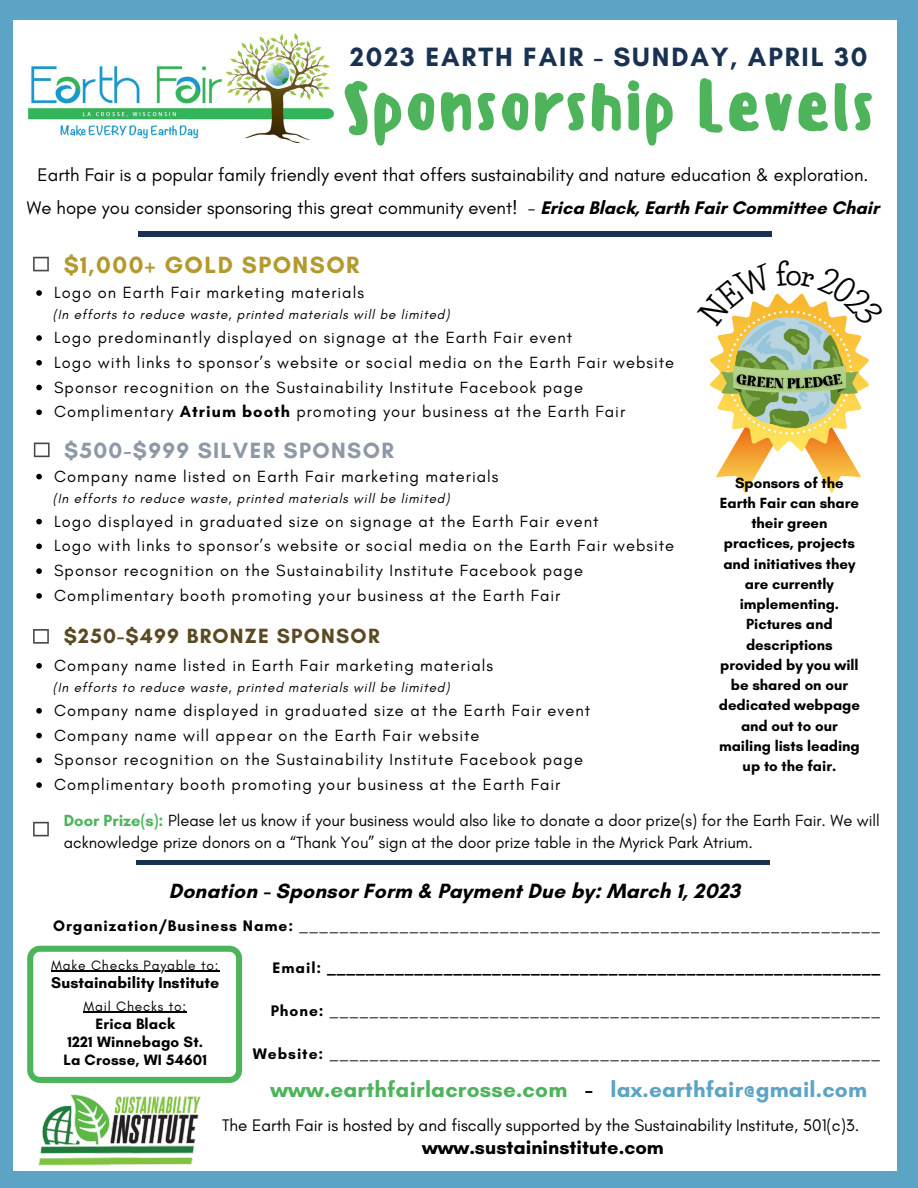
<style>
.page{position:relative;width:918px;height:1188px;background:#5ca4c5}
.page>*{position:absolute;margin:0;border:0;box-sizing:border-box;transform-origin:0 0}
.t1{font:500 67.5px "Sensei";color:#4db45c}
.t2{font:700 27px "Glacial Indifference";letter-spacing:.07em;color:#193252}
.t3{font:700 24px "Glacial Indifference";letter-spacing:.06em;color:#b4992e}
.t4{font:700 22.5px "Glacial Indifference";letter-spacing:.01em;color:#4db45c}
.t5{font:700 22.5px "Glacial Indifference";letter-spacing:.06em;color:#8f99a6}
.t6{font:700 21px "Glacial Indifference";letter-spacing:.01em;color:#000}
.t7{font:700 21px "Glacial Indifference";letter-spacing:.06em;color:#5a4a23}
.t8{font:700 20.1px "Glacial Indifference";color:#000}
.t9{font:18.6px/32.7px "Glacial Indifference";color:#000;text-align:center}
.t10{font:17.1px "Glacial Indifference";color:#000}
.t11{font:16.5px/24.8px "Glacial Indifference";letter-spacing:.06em;color:#000}
.t12{font:16.5px/22.5px "Glacial Indifference";color:#050603}
.t13{font:700 15.9px "Glacial Indifference";letter-spacing:.005em;color:#000}
.t14{font:15.6px "Glacial Indifference";color:#000}
.t15{font:700 15.6px "Glacial Indifference";letter-spacing:.06em;color:#000}
.t16{font:700 15.3px/18.3px "Glacial Indifference";letter-spacing:.01em;color:#000;text-align:center}
.t17{font:700 15px/20.2px "Glacial Indifference";color:#000;text-align:center}
.t18{font:13.8px "Glacial Indifference";letter-spacing:.06em;color:#000}
.t19{font:italic 13.5px "Glacial Indifference";letter-spacing:.06em;color:#000}
.s1{font-weight:700}
.s2{font-weight:700;color:#4db45c}
.s3{color:#000}
.s4{color:#5ca4c5}
</style>
<div class="page">
<div style="left:14px;top:21px;width:883px;height:1150px;background:#fff"></div>
<img style="left:28px;top:33px;width:305px;height:109px">
<hr style="left:139px;top:232px;width:633px;height:4px;background:#193252">
<div style="left:137px;top:860px;width:633px;height:5px;background:#193252"></div>
<div style="left:54px;top:27px;width:168px;height:36px;background:#fff"></div>
<svg style="left:27px;top:946px;width:215px;height:137px"></svg>
<img style="left:38px;top:1095px;width:163px;height:70px">
<svg style="left:33px;top:257px;width:16px;height:14px"></svg>
<svg style="left:34px;top:443px;width:16px;height:14px"></svg>
<svg style="left:33px;top:629px;width:16px;height:15px"></svg>
<img style="left:711px;top:327px;width:157px;height:167px">
<svg style="left:36px;top:290px;width:6px;height:6px"></svg>
<svg style="left:36px;top:335px;width:6px;height:6px"></svg>
<svg style="left:36px;top:360px;width:6px;height:6px"></svg>
<svg style="left:36px;top:385px;width:6px;height:5px"></svg>
<svg style="left:36px;top:409px;width:6px;height:6px"></svg>
<svg style="left:36px;top:474px;width:6px;height:5px"></svg>
<svg style="left:36px;top:519px;width:6px;height:5px"></svg>
<svg style="left:36px;top:544px;width:6px;height:5px"></svg>
<svg style="left:36px;top:568px;width:6px;height:6px"></svg>
<svg style="left:36px;top:593px;width:6px;height:6px"></svg>
<hr style="left:51px;top:970px;width:168px;height:2px;background:#000">
<hr style="left:84px;top:1012px;width:103px;height:1px;background:#000">
<svg style="left:36px;top:663px;width:6px;height:6px"></svg>
<svg style="left:36px;top:708px;width:6px;height:6px"></svg>
<svg style="left:36px;top:733px;width:6px;height:5px"></svg>
<svg style="left:36px;top:758px;width:6px;height:5px"></svg>
<svg style="left:36px;top:782px;width:6px;height:6px"></svg>
<svg style="left:33px;top:822px;width:16px;height:14px"></svg>
<svg style="left:731px;top:293px;width:116px;height:34px"></svg>
<h2 class="t2" style="left:350px;top:40px;width:519px">2023 EARTH FAIR - SUNDAY, APRIL 30</h2>
<h1 class="t1" style="left:341px;top:66px;width:535px">Sponsorship Levels</h1>
<p class="t9" style="left:27px;top:158px;width:854px">Earth Fair is a popular family friendly event that offers sustainability and nature education &amp; exploration.<br>We hope you consider sponsoring this great community event! - <span class="s1">Erica Black, Earth Fair Committee Chair</span></p>
<h3 class="t3" style="left:64px;top:250px;width:297px">$1,000+ GOLD SPONSOR</h3>
<p class="t11" style="left:54px;top:280px;width:311px">Logo on Earth Fair marketing materials</p>
<p class="t11" style="left:54px;top:325px;width:622px">Logo predominantly displayed on signage at the Earth Fair event<br>Logo with links to sponsor’s website or social media on the Earth Fair website Sponsor recognition on the Sustainability Institute Facebook page Complimentary <span class="s1">Atrium booth</span> promoting your business at the Earth Fair</p>
<p class="t19" style="left:53px;top:307px;width:398px">(In efforts to reduce waste, printed materials will be limited)</p>
<h3 class="t5" style="left:64px;top:436px;width:331px">$500-$999 SILVER SPONSOR</h3>
<p class="t11" style="left:54px;top:464px;width:446px">Company name listed on Earth Fair marketing materials</p>
<p class="t11" style="left:54px;top:509px;width:622px">Logo displayed in graduated size on signage at the Earth Fair event<br>Logo with links to sponsor’s website or social media on the Earth Fair website Sponsor recognition on the Sustainability Institute Facebook page Complimentary booth promoting your business at the Earth Fair</p>
<p class="t17" style="left:719px;top:472px;width:143px">Sponsors of the<br>Earth Fair can share their green practices, projects and initiatives they are currently implementing.<br>Pictures and descriptions provided by you will be shared on our dedicated webpage and out to our mailing lists leading up to the fair.</p>
<p class="t12" style="left:64px;top:809px;width:818px"><span class="s2">Door Prize(s):</span> Please let us know if your business would also like to donate a door prize(s) for the Earth Fair. We will acknowledge prize donors on a “Thank You” sign at the door prize table in the Myrick Park Atrium.</p>
<p class="t19" style="left:53px;top:490px;width:398px">(In efforts to reduce waste, printed materials will be limited)</p>
<p class="t7" style="left:64px;top:623px;width:317px">$250-$499 BRONZE SPONSOR</p>
<p class="t11" style="left:54px;top:653px;width:440px">Company name listed in Earth Fair marketing materials</p>
<p class="t11" style="left:54px;top:698px;width:538px">Company name displayed in graduated size at the Earth Fair event Company name will appear on the Earth Fair website<br>Sponsor recognition on the Sustainability Institute Facebook page Complimentary booth promoting your business at the Earth Fair</p>
<p class="t19" style="left:53px;top:679px;width:398px">(In efforts to reduce waste, printed materials will be limited)</p>
<p class="t6" style="left:169px;top:878px;width:573px">Donation - Sponsor Form &amp; Payment Due by: March 1, 2023</p>
<p class="t14" style="left:53px;top:916px;width:829px"><span class="s1">Organization/Business Name:</span> __________________________________________________________</p>
<p class="t15" style="left:273px;top:959px;width:609px">Email: _________________________________________________________</p>
<p class="t14" style="left:271px;top:1001px;width:611px"><span class="s1">Phone:</span> _______________________________________________________</p>
<p class="t14" style="left:253px;top:1044px;width:629px"><span class="s1">Website:</span> _______________________________________________________</p>
<p class="t18" style="left:51px;top:957px;width:169px">Make Checks Payable to:</p>
<p class="t13" style="left:51px;top:973px;width:170px">Sustainability Institute</p>
<p class="t18" style="left:84px;top:998px;width:104px">Mail Checks to:</p>
<p class="t16" style="left:63px;top:1014px;width:145px">Erica Black<br>1221 Winnebago St.<br>La Crosse, WI 54601</p>
<h3 class="t4" style="left:270px;top:1075px;width:598px">www.earthfairlacrosse.com <span class="s3">-</span> <span class="s4">lax.earthfair@gmail.com</span></h3>
<p class="t10" style="left:222px;top:1115px;width:639px">The Earth Fair is hosted by and fiscally supported by the Sustainability Institute, 501(c)3.</p>
<p class="t8" style="left:422px;top:1135px;width:243px">www.sustaininstitute.com</p>
</div>
